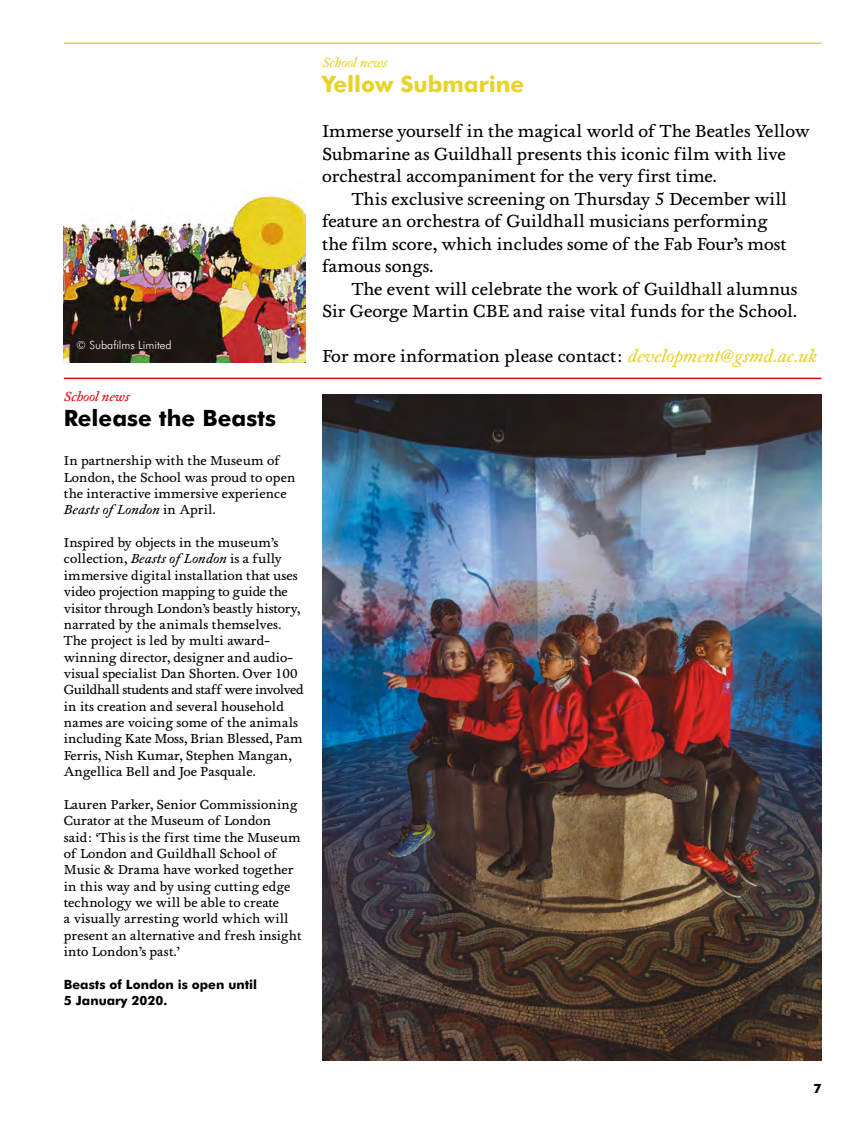
<style>
.page{position:relative;width:864px;height:1136px;background:#fff}
.page>*{position:absolute;margin:0;border:0;box-sizing:border-box;transform-origin:0 0}
.t1{font:700 22.5px "Futura BT";color:#000}
.t2{font:700 22.5px "Futura BT";color:#e8d328}
.t3{font:18px/22.5px "Foundry Wilson";color:#000}
.t4{font:13.5px/16.4px "Foundry Wilson";letter-spacing:.005em;color:#000}
.t5{font:italic 13.5px "Foundry Wilson";letter-spacing:-.01em;color:#e8d328}
.t6{font:italic 13.5px "Foundry Wilson";letter-spacing:-.01em;color:#e30613}
.t7{font:700 12.75px/16.4px "Futura BT";color:#000}
.t8{font:300 11.4px "Futura BT";color:#fff}
.s1{font-style:italic}
.s2{font-style:italic;color:#e8d328}
</style>
<div class="page">
<hr style="left:64px;top:43px;width:757px;height:1px;background:#e8d328">
<img style="left:322px;top:394px;width:499px;height:666px">
<hr style="left:64px;top:377px;width:757px;height:2px;background:#e30613">
<img style="left:64px;top:190px;width:241px;height:172px">
<p class="t8" style="left:77px;top:338px;width:97px">© Subafilms Limited</p>
<p class="t6" style="left:64px;top:388px;width:67px">School news</p>
<h1 class="t1" style="left:64px;top:404px;width:214px">Release the Beasts</h1>
<p class="t4" style="left:64px;top:453px;width:233px">In partnership with the Museum of London, the School was proud to open the interactive immersive experience <span class="s1">Beasts of London</span> in April.</p>
<p class="t4" style="left:64px;top:534px;width:241px">Inspired by objects in the museum’s collection, <span class="s1">Beasts of London</span> is a fully immersive digital installation that uses video projection mapping to guide the visitor through London’s beastly history, narrated by the animals themselves.<br>The project is led by multi award&shy;winning director, designer and audio&shy;visual specialist Dan Shorten. Over 100<br>Guildhall students and staff were involved in its creation and several household names are voicing some of the animals including Kate Moss, Brian Blessed, Pam Ferris, Nish Kumar, Stephen Mangan, Angellica Bell and Joe Pasquale.</p>
<p class="t4" style="left:64px;top:796px;width:239px">Lauren Parker, Senior Commissioning Curator at the Museum of London said: ‘This is the first time the Museum of London and Guildhall School of Music &amp; Drama have worked together in this way and by using cutting edge technology we will be able to create<br>a visually arresting world which will present an alternative and fresh insight into London’s past.’</p>
<p class="t7" style="left:64px;top:975px;width:195px">Beasts of London is open until<br>5 January 2020.</p>
<p class="t5" style="left:322px;top:54px;width:67px">School news</p>
<h1 class="t2" style="left:322px;top:70px;width:204px">Yellow Submarine</h1>
<h2 class="t3" style="left:322px;top:120px;width:489px">Immerse yourself in the magical world of The Beatles Yellow<br>Submarine as Guildhall presents this iconic film with live orchestral accompaniment for the very first time.</h2>
<h2 class="t3" style="left:322px;top:188px;width:466px;text-indent:30px">This exclusive screening on Thursday 5 December will feature an orchestra of Guildhall musicians performing the film score, which includes some of the Fab Four’s most famous songs.</h2>
<h2 class="t3" style="left:322px;top:278px;width:477px;text-align:right">The event will celebrate the work of Guildhall alumnus<br>Sir George Martin CBE and raise vital funds for the School.</h2>
<h2 class="t3" style="left:322px;top:345px;width:496px">For more information please contact: <span class="s2">development@gsmd.ac.uk</span></h2>
<p class="t7" style="left:813px;top:1080px;width:9px">7</p>
</div>
